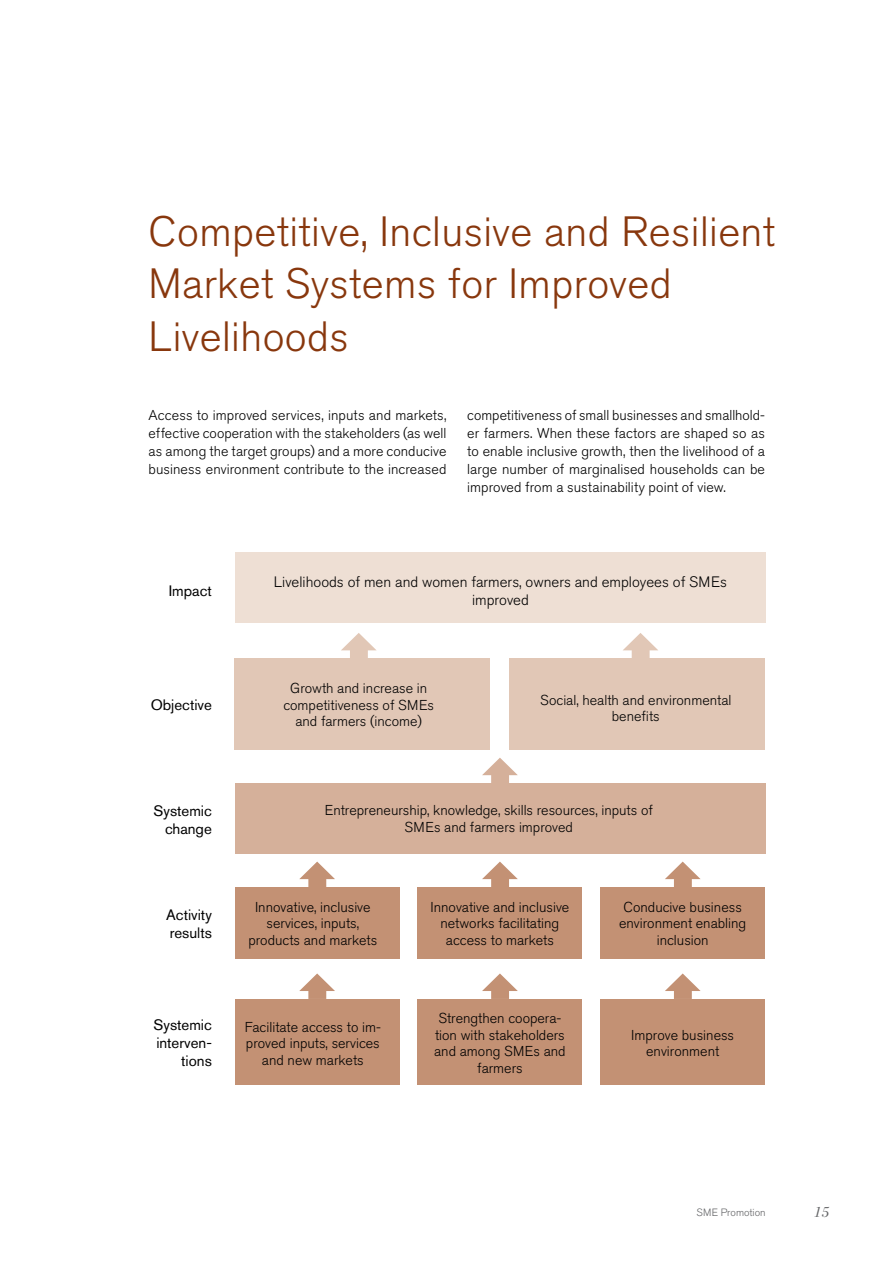
<style>
.page{position:relative;width:893px;height:1263px;background:#fff}
.page>*{position:absolute;margin:0;border:0;box-sizing:border-box;transform-origin:0 0}
.t1{font:300 42px/52.5px "Akzidenz Grotesk BQ";letter-spacing:.01em;color:#88370d}
.t2{font:italic 15.3px "Bodoni";color:#636466}
.t3{font:15px/18px "Akzidenz Grotesk BQ";color:#000;text-align:right}
.t4{font:300 15px/18px "Akzidenz Grotesk BQ";color:#000;text-align:center}
.t5{font:300 14.25px/16.5px "Akzidenz Grotesk BQ";color:#000;text-align:center}
.t6{font:300 10.5px "Akzidenz Grotesk BQ";color:#636466}
</style>
<div class="page">
<div style="left:418px;top:887px;width:164px;height:72px;background:#c39174"></div>
<svg style="left:482px;top:861px;width:36px;height:26px"></svg>
<div style="left:418px;top:999px;width:164px;height:85px;background:#c39174"></div>
<svg style="left:482px;top:973px;width:36px;height:26px"></svg>
<div style="left:235px;top:887px;width:164px;height:72px;background:#c39174"></div>
<svg style="left:299px;top:861px;width:36px;height:26px"></svg>
<div style="left:235px;top:999px;width:164px;height:85px;background:#c39174"></div>
<svg style="left:299px;top:973px;width:36px;height:26px"></svg>
<div style="left:234px;top:658px;width:256px;height:92px;background:#e1c7b6"></div>
<div style="left:510px;top:658px;width:255px;height:92px;background:#e1c7b6"></div>
<svg style="left:482px;top:758px;width:36px;height:25px"></svg>
<div style="left:235px;top:552px;width:531px;height:70px;background:#eedfd4"></div>
<svg style="left:341px;top:633px;width:36px;height:25px"></svg>
<svg style="left:623px;top:633px;width:35px;height:25px"></svg>
<div style="left:235px;top:783px;width:531px;height:70px;background:#d5b09a"></div>
<div style="left:601px;top:887px;width:164px;height:72px;background:#c39174"></div>
<svg style="left:665px;top:861px;width:36px;height:26px"></svg>
<div style="left:601px;top:999px;width:164px;height:85px;background:#c39174"></div>
<svg style="left:665px;top:973px;width:36px;height:26px"></svg>
<h1 class="t1" style="left:149px;top:206px;width:628px">Competitive, Inclusive and Resilient<br>Market Systems for Improved<br>Livelihoods</h1>
<p class="t5" style="left:149px;top:407px;width:299px;line-height:18px;text-align:justify">Access to improved services, inputs and markets, effective cooperation with the stakeholders (as well as among the target groups) and a more conducive business environment contribute to the increased</p>
<p class="t5" style="left:467px;top:407px;width:299px;line-height:18px;text-align:justify">competitiveness of small businesses and smallhold&shy;er farmers. When these factors are shaped so as to enable inclusive growth, then the livelihood of a large number of marginalised households can be improved from a sustainability point of view.</p>
<p class="t3" style="left:169px;top:582px;width:45px">Impact</p>
<p class="t3" style="left:151px;top:695px;width:63px">Objective</p>
<p class="t3" style="left:153px;top:801px;width:60px">Systemic change</p>
<p class="t3" style="left:166px;top:905px;width:47px;text-align:left">Activity results</p>
<p class="t3" style="left:153px;top:1016px;width:60px">Systemic interven&shy;tions</p>
<p class="t4" style="left:274px;top:573px;width:455px">Livelihoods of men and women farmers, owners and employees of SMEs improved</p>
<p class="t5" style="left:283px;top:680px;width:152px">Growth and increase in competitiveness of SMEs and farmers (income)</p>
<p class="t5" style="left:540px;top:692px;width:193px">Social, health and environmental benefits</p>
<p class="t5" style="left:325px;top:802px;width:330px;line-height:17.1px">Entrepreneurship, knowledge, skills resources, inputs of<br>SMEs and farmers improved</p>
<p class="t5" style="left:248px;top:899px;width:130px">Innovative, inclusive services, inputs, products and markets</p>
<p class="t5" style="left:430px;top:899px;width:140px">Innovative and inclusive networks facilitating access to markets</p>
<p class="t5" style="left:619px;top:899px;width:129px">Conducive business environment enabling inclusion</p>
<p class="t5" style="left:245px;top:1019px;width:138px">Facilitate access to im&shy;proved inputs, services and new markets</p>
<p class="t5" style="left:434px;top:1010px;width:133px">Strengthen coopera&shy;tion with stakeholders and among SMEs and farmers</p>
<p class="t5" style="left:631px;top:1027px;width:104px">Improve business environment</p>
<p class="t6" style="left:696px;top:1206px;width:71px">SME Promotion</p>
<p class="t2" style="left:814px;top:1203px;width:17px">15</p>
</div>
